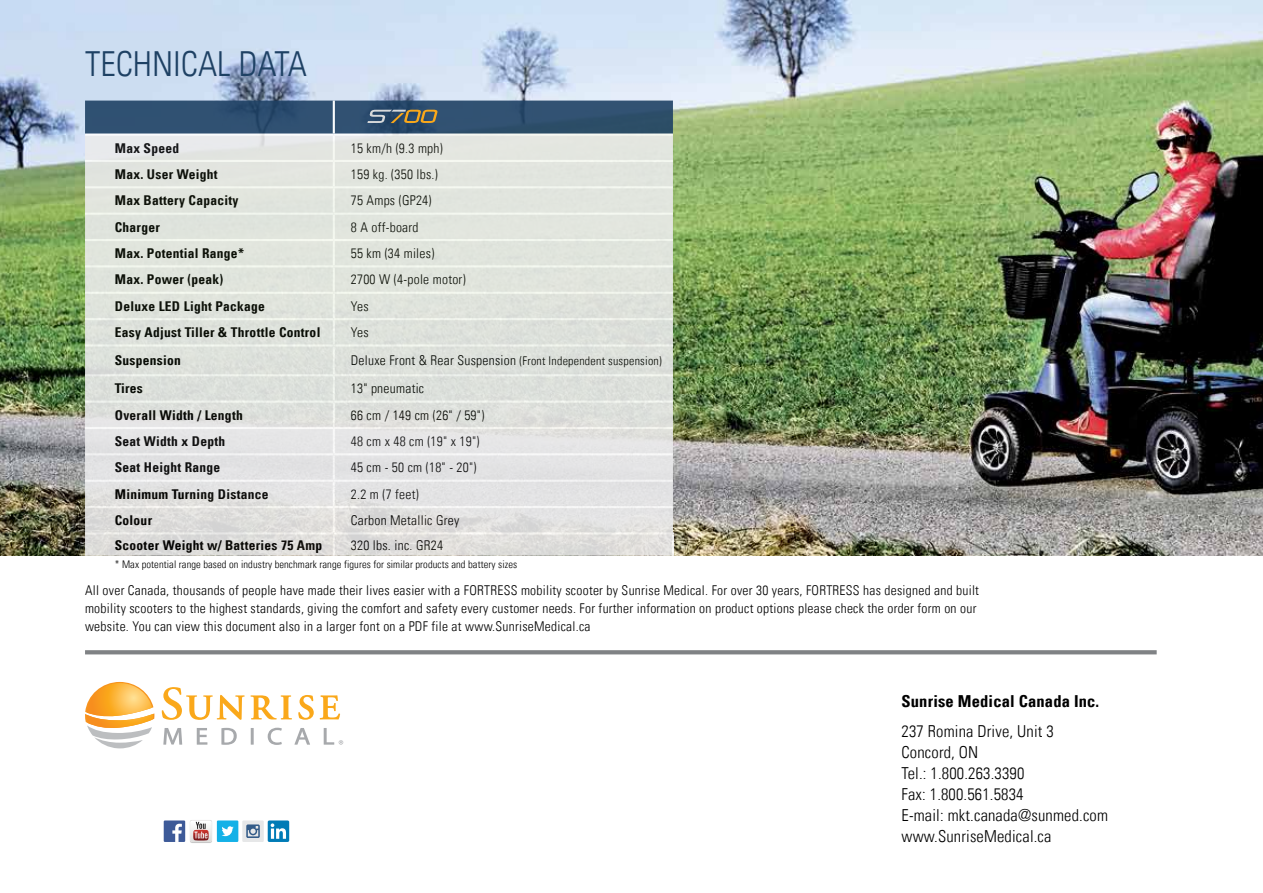
<style>
.page{position:relative;width:1263px;height:893px;background:#fff}
.page>*{position:absolute;margin:0;border:0;box-sizing:border-box;transform-origin:0 0}
.t1{font:34.5px "Univers Com 47 Light Cond";color:#1e4164}
.t2{font:16.5px/21px "Univers Com 47 Light Cond";letter-spacing:.01em;color:#000}
.t3{font:16.5px "Univers Com 67 Bold Cond";letter-spacing:.01em;color:#000}
.t4{font:13.5px/18px "Univers Com 47 Light Cond";letter-spacing:.02em;color:#000}
.t5{font:13.5px "Univers Com 67 Bold Cond";letter-spacing:.02em;color:#000}
.t6{font:12px "Univers Com 47 Light Cond";letter-spacing:.02em;color:#000}
.t7{font:10.5px "Univers Com 47 Light Cond";letter-spacing:.01em;color:#000}
.s1{font-size:13.5px}
</style>
<div class="page">
<img style="left:0;top:0;width:1263px;height:556px">
<svg style="left:85px;top:136px;width:588px;height:317px;background:#dfe3dd"></svg>
<svg style="left:85px;top:455px;width:588px;height:101px;background:#e0dfdf"></svg>
<hr style="left:85px;top:134px;width:249px;height:2px;background:#fff">
<hr style="left:334px;top:134px;width:339px;height:2px;background:#fff">
<hr style="left:85px;top:160px;width:249px;height:2px;background:#fff">
<hr style="left:334px;top:160px;width:339px;height:2px;background:#fff">
<hr style="left:85px;top:186px;width:249px;height:2px;background:#fff">
<hr style="left:334px;top:186px;width:339px;height:2px;background:#fff">
<hr style="left:85px;top:213px;width:249px;height:2px;background:#fff">
<hr style="left:334px;top:213px;width:339px;height:2px;background:#fff">
<hr style="left:85px;top:239px;width:249px;height:2px;background:#fff">
<hr style="left:334px;top:239px;width:339px;height:2px;background:#fff">
<hr style="left:85px;top:265px;width:249px;height:2px;background:#fff">
<hr style="left:334px;top:265px;width:339px;height:2px;background:#fff">
<hr style="left:85px;top:292px;width:249px;height:2px;background:#fff">
<hr style="left:334px;top:292px;width:339px;height:2px;background:#fff">
<hr style="left:85px;top:427px;width:249px;height:2px;background:#fff">
<hr style="left:334px;top:427px;width:339px;height:2px;background:#fff">
<hr style="left:85px;top:506px;width:249px;height:2px;background:#fff">
<hr style="left:334px;top:506px;width:339px;height:2px;background:#fff">
<hr style="left:85px;top:318px;width:249px;height:2px;background:#fff">
<hr style="left:334px;top:318px;width:339px;height:2px;background:#fff">
<hr style="left:85px;top:344px;width:249px;height:3px;background:#fff">
<hr style="left:334px;top:344px;width:339px;height:3px;background:#fff">
<hr style="left:85px;top:374px;width:249px;height:2px;background:#fff">
<hr style="left:334px;top:374px;width:339px;height:2px;background:#fff">
<hr style="left:85px;top:401px;width:249px;height:2px;background:#fff">
<hr style="left:334px;top:401px;width:339px;height:2px;background:#fff">
<hr style="left:333px;top:136px;width:2px;height:24px;background:#fff">
<hr style="left:333px;top:162px;width:2px;height:24px;background:#fff">
<hr style="left:333px;top:188px;width:2px;height:25px;background:#fff">
<hr style="left:333px;top:215px;width:2px;height:24px;background:#fff">
<hr style="left:333px;top:241px;width:2px;height:24px;background:#fff">
<hr style="left:333px;top:267px;width:2px;height:25px;background:#fff">
<hr style="left:333px;top:294px;width:2px;height:24px;background:#fff">
<hr style="left:333px;top:320px;width:2px;height:24px;background:#fff">
<hr style="left:333px;top:347px;width:2px;height:27px;background:#fff">
<hr style="left:333px;top:376px;width:2px;height:25px;background:#fff">
<hr style="left:333px;top:403px;width:2px;height:24px;background:#fff">
<hr style="left:333px;top:429px;width:2px;height:24px;background:#fff">
<hr style="left:333px;top:482px;width:2px;height:24px;background:#fff">
<hr style="left:333px;top:508px;width:2px;height:24px;background:#fff">
<hr style="left:85px;top:453px;width:249px;height:2px;background:#fff">
<hr style="left:334px;top:453px;width:339px;height:2px;background:#fff">
<hr style="left:333px;top:455px;width:2px;height:25px;background:#fff">
<hr style="left:85px;top:480px;width:249px;height:2px;background:#fff">
<hr style="left:334px;top:480px;width:339px;height:2px;background:#fff">
<hr style="left:85px;top:532px;width:249px;height:2px;background:#fff">
<hr style="left:334px;top:532px;width:340px;height:2px;background:#fff">
<hr style="left:333px;top:534px;width:2px;height:22px;background:#fff">
<hr style="left:672px;top:534px;width:2px;height:22px;background:#fff">
<svg style="left:85px;top:101px;width:588px;height:34px;background:#3b5975"></svg>
<svg style="left:85px;top:650px;width:1072px;height:4px;background:#85878a"></svg>
<svg style="left:85px;top:682px;width:69px;height:66px"></svg>
<svg style="left:162px;top:687px;width:130px;height:33px"></svg>
<svg style="left:298px;top:695px;width:16px;height:25px"></svg>
<svg style="left:320px;top:695px;width:20px;height:24px"></svg>
<svg style="left:163px;top:728px;width:19px;height:17px"></svg>
<svg style="left:197px;top:728px;width:10px;height:17px"></svg>
<svg style="left:221px;top:728px;width:16px;height:17px"></svg>
<svg style="left:251px;top:728px;width:3px;height:17px"></svg>
<svg style="left:268px;top:728px;width:14px;height:17px"></svg>
<svg style="left:294px;top:728px;width:16px;height:17px"></svg>
<svg style="left:324px;top:728px;width:19px;height:17px"></svg>
<div style="left:164px;top:820px;width:21px;height:22px;background:#3d5a98"></div>
<svg style="left:172px;top:824px;width:10px;height:18px"></svg>
<div style="left:242px;top:820px;width:22px;height:22px;background:#e6e7e8"></div>
<svg style="left:246px;top:824px;width:14px;height:14px"></svg>
<div style="left:268px;top:820px;width:21px;height:22px;background:#007bb6;border-radius:2px"></div>
<svg style="left:271px;top:823px;width:15px;height:16px"></svg>
<div style="left:217px;top:820px;width:21px;height:22px;background:#14b1e7"></div>
<svg style="left:222px;top:826px;width:12px;height:10px"></svg>
<img style="left:190px;top:842px;width:22px;height:1px">
<svg style="left:190px;top:820px;width:22px;height:22px"></svg>
<h1 class="t1" style="left:85px;top:43px;width:224px">Technical data</h1>
<p class="t5" style="left:115px;top:140px;width:66px">Max Speed</p>
<p class="t4" style="left:351px;top:139px;width:94px">15 km/h (9.3 mph)</p>
<p class="t5" style="left:115px;top:166px;width:104px">Max. User Weight</p>
<p class="t4" style="left:351px;top:165px;width:89px">159 kg. (350 lbs.)</p>
<p class="t5" style="left:115px;top:192px;width:125px">Max Battery Capacity</p>
<p class="t4" style="left:351px;top:192px;width:82px">75 Amps (GP24)</p>
<p class="t5" style="left:115px;top:219px;width:47px">Charger</p>
<p class="t4" style="left:351px;top:218px;width:69px">8 A off-board</p>
<p class="t5" style="left:115px;top:245px;width:131px">Max. Potential Range*</p>
<p class="t4" style="left:351px;top:244px;width:85px">55 km (34 miles)</p>
<p class="t5" style="left:115px;top:271px;width:110px">Max. Power (peak)</p>
<p class="t4" style="left:351px;top:271px;width:116px">2700 W (4-pole motor)</p>
<p class="t5" style="left:115px;top:298px;width:152px">Deluxe LED Light Package</p>
<p class="t4" style="left:351px;top:297px;width:19px">Yes</p>
<p class="t5" style="left:115px;top:324px;width:207px">Easy Adjust Tiller &amp; Throttle Control</p>
<p class="t4" style="left:351px;top:323px;width:19px">Yes</p>
<p class="t5" style="left:115px;top:352px;width:68px">Suspension</p>
<p class="t6" style="left:351px;top:354px;width:312px"><span class="s1">Deluxe Front &amp; Rear Suspension</span> (Front Independent suspension)</p>
<p class="t5" style="left:115px;top:380px;width:30px">Tires</p>
<p class="t4" style="left:351px;top:380px;width:75px">13" pneumatic</p>
<p class="t5" style="left:115px;top:407px;width:129px">Overall Width / Length</p>
<p class="t4" style="left:351px;top:406px;width:135px">66 cm / 149 cm (26" / 59")</p>
<p class="t5" style="left:115px;top:433px;width:112px">Seat Width x Depth</p>
<p class="t4" style="left:351px;top:432px;width:130px">48 cm x 48 cm (19" x 19")</p>
<p class="t5" style="left:115px;top:459px;width:107px">Seat Height Range</p>
<p class="t4" style="left:351px;top:459px;width:127px">45 cm - 50 cm (18" - 20")</p>
<p class="t5" style="left:115px;top:486px;width:155px">Minimum Turning Distance</p>
<p class="t4" style="left:351px;top:485px;width:69px">2.2 m (7 feet)</p>
<p class="t5" style="left:115px;top:512px;width:39px">Colour</p>
<p class="t4" style="left:351px;top:511px;width:110px">Carbon Metallic Grey</p>
<p class="t5" style="left:115px;top:536px;width:209px">Scooter Weight w/ Batteries 75 Amp</p>
<p class="t4" style="left:351px;top:536px;width:94px">320 lbs. inc. GR24</p>
<p class="t7" style="left:115px;top:558px;width:404px">* Max potential range based on industry benchmark range figures for similar products and battery sizes</p>
<p class="t4" style="left:85px;top:581px;width:895px;text-indent:755px">ESS has designed and built mobility scooters to the highest standards, giving the comfort and safety every customer needs. For further information on product options please check the order form on our website. You can view this document also in a larger font on a PDF file at www.SunriseMedical.ca</p>
<p class="t4" style="left:85px;top:581px;width:392px">All over Canada, thousands of people have made their lives easier with a FORTR</p>
<p class="t4" style="left:497px;top:581px;width:322px">ESS mobility scooter by Sunrise Medical. For over 30 years, FORTR</p>
<p class="t3" style="left:901px;top:691px;width:199px">Sunrise Medical Canada Inc.</p>
<p class="t2" style="left:901px;top:720px;width:208px">237 Romina Drive, Unit 3<br>Concord, ON<br>Tel.: 1.800.263.3390<br>Fax: 1.800.561.5834<br>E-mail: mkt.canada@sunmed.com www.SunriseMedical.ca</p>
</div>
